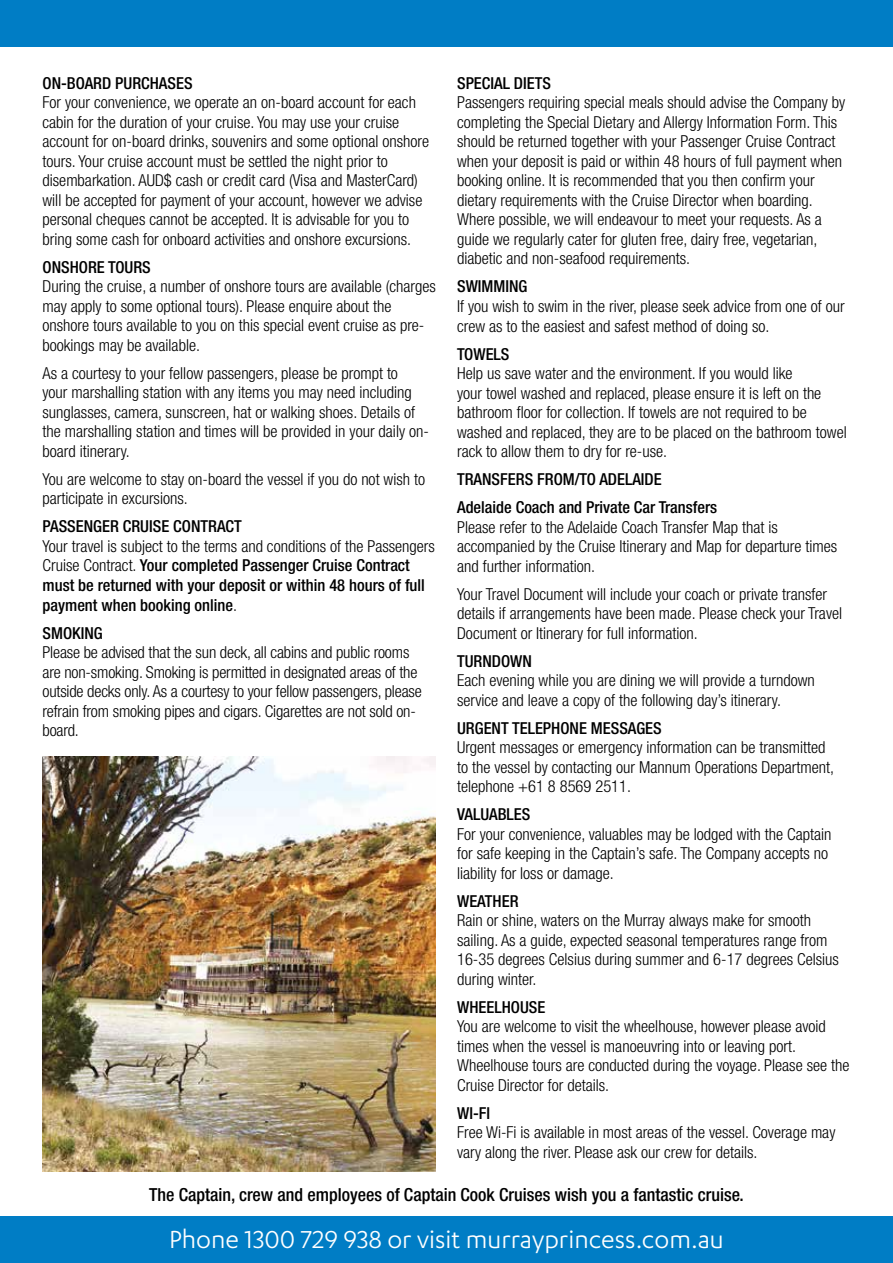
<style>
.page{position:relative;width:893px;height:1263px;background:#fff}
.page>*{position:absolute;margin:0;border:0;box-sizing:border-box;transform-origin:0 0}
.t1{font:28.5px "Karbon";color:#fff}
.t2{font:500 condensed 18px "Helvetica Neue LT Std";color:#000}
.t3{font:300 condensed 16.5px/19.5px "Helvetica Neue LT Std";color:#000}
.t4{font:500 condensed 16.5px/19.5px "Helvetica Neue LT Std";color:#000}
.s1{font-weight:300}
</style>
<div class="page">
<div style="left:0;top:0;width:893px;height:47px;background:#007dc5"></div>
<div style="left:0;top:1216px;width:893px;height:47px;background:#007dc5"></div>
<img style="left:43px;top:756px;width:393px;height:415px">
<p class="t4" style="left:43px;top:73px;width:152px">ON-BOARD PURCHASES</p>
<p class="t3" style="left:43px;top:93px;width:388px">For your convenience, we operate an on-board account for each cabin for the duration of your cruise. You may use your cruise account for on-board drinks, souvenirs and some optional onshore tours. Your cruise account must be settled the night prior to disembarkation. AUD$ cash or credit card (Visa and MasterCard) will be accepted for payment of your account, however we advise personal cheques cannot be accepted. It is advisable for you to bring some cash for onboard activities and onshore excursions.</p>
<p class="t4" style="left:43px;top:257px;width:110px">ONSHORE TOURS</p>
<p class="t3" style="left:43px;top:277px;width:395px">During the cruise, a number of onshore tours are available (charges may apply to some optional tours). Please enquire about the onshore tours available to you on this special event cruise as pre&shy;bookings may be available.</p>
<p class="t3" style="left:43px;top:363px;width:388px">As a courtesy to your fellow passengers, please be prompt to<br>your marshalling station with any items you may need including sunglasses, camera, sunscreen, hat or walking shoes. Details of the marshalling station and times will be provided in your daily on&shy;board itinerary.</p>
<p class="t3" style="left:43px;top:469px;width:384px">You are welcome to stay on-board the vessel if you do not wish to participate in excursions.</p>
<p class="t4" style="left:43px;top:517px;width:201px">PASSENGER CRUISE CONTRACT</p>
<p class="t4" style="left:43px;top:536px;width:394px"><span class="s1">Your travel is subject to the terms and conditions of the Passengers Cruise Contract.</span> Your completed Passenger Cruise Contract must be returned with your deposit or within 48 hours of full payment when booking online<span class="s1">.</span></p>
<p class="t4" style="left:43px;top:623px;width:62px">SMOKING</p>
<p class="t3" style="left:43px;top:642px;width:381px">Please be advised that the sun deck, all cabins and public rooms are non-smoking. Smoking is permitted in designated areas of the outside decks only. As a courtesy to your fellow passengers, please refrain from smoking pipes and cigars. Cigarettes are not sold on&shy;board.</p>
<p class="t4" style="left:457px;top:73px;width:95px">SPECIAL DIETS</p>
<p class="t3" style="left:457px;top:93px;width:390px">Passengers requiring special meals should advise the Company by completing the Special Dietary and Allergy Information Form. This should be returned together with your Passenger Cruise Contract when your deposit is paid or within 48 hours of full payment when booking online. It is recommended that you then confirm your dietary requirements with the Cruise Director when boarding.<br>Where possible, we will endeavour to meet your requests. As a guide we regularly cater for gluten free, dairy free, vegetarian, diabetic and non-seafood requirements.</p>
<p class="t4" style="left:457px;top:277px;width:72px">SWIMMING</p>
<p class="t3" style="left:457px;top:296px;width:389px">If you wish to swim in the river, please seek advice from one of our crew as to the easiest and safest method of doing so.</p>
<p class="t4" style="left:457px;top:344px;width:54px">TOWELS</p>
<p class="t3" style="left:457px;top:363px;width:391px">Help us save water and the environment. If you would like<br>your towel washed and replaced, please ensure it is left on the bathroom floor for collection. If towels are not required to be washed and replaced, they are to be placed on the bathroom towel rack to allow them to dry for re-use.</p>
<p class="t4" style="left:457px;top:465px;width:262px;line-height:28px">TRANSFERS FROM/TO ADELAIDE<br>Adelaide Coach and Private Car Transfers</p>
<p class="t3" style="left:457px;top:517px;width:382px">Please refer to the Adelaide Coach Transfer Map that is accompanied by the Cruise Itinerary and Map for departure times and further information.</p>
<p class="t3" style="left:457px;top:584px;width:387px">Your Travel Document will include your coach or private transfer details if arrangements have been made. Please check your Travel<br>Document or Itinerary for full information.</p>
<p class="t4" style="left:457px;top:651px;width:76px">TURNDOWN</p>
<p class="t3" style="left:457px;top:670px;width:359px">Each evening while you are dining we will provide a turndown service and leave a copy of the following day’s itinerary.</p>
<p class="t4" style="left:457px;top:718px;width:206px">URGENT TELEPHONE MESSAGES</p>
<p class="t3" style="left:457px;top:737px;width:378px">Urgent messages or emergency information can be transmitted to the vessel by contacting our Mannum Operations Department, telephone +61 8 8569 2511.</p>
<p class="t4" style="left:457px;top:804px;width:75px">VALUABLES</p>
<p class="t3" style="left:457px;top:824px;width:376px">For your convenience, valuables may be lodged with the Captain for safe keeping in the Captain’s safe. The Company accepts no liability for loss or damage.</p>
<p class="t4" style="left:457px;top:891px;width:63px">WEATHER</p>
<p class="t3" style="left:457px;top:910px;width:383px">Rain or shine, waters on the Murray always make for smooth sailing. As a guide, expected seasonal temperatures range from 16-35 degrees Celsius during summer and 6-17 degrees Celsius during winter.</p>
<p class="t4" style="left:457px;top:997px;width:90px">WHEELHOUSE</p>
<p class="t3" style="left:457px;top:1016px;width:394px">You are welcome to visit the wheelhouse, however please avoid times when the vessel is manoeuvring into or leaving port.<br>Wheelhouse tours are conducted during the voyage. Please see the Cruise Director for details.</p>
<p class="t4" style="left:457px;top:1103px;width:35px">WI-FI</p>
<p class="t3" style="left:457px;top:1122px;width:380px">Free Wi-Fi is available in most areas of the vessel. Coverage may vary along the river. Please ask our crew for details.</p>
<p class="t2" style="left:149px;top:1184px;width:596px">The Captain, crew and employees of Captain Cook Cruises wish you a fantastic cruise.</p>
<h1 class="t1" style="left:169px;top:1224px;width:556px">Phone 1300 729 938 or visit murrayprincess.com.au</h1>
</div>
